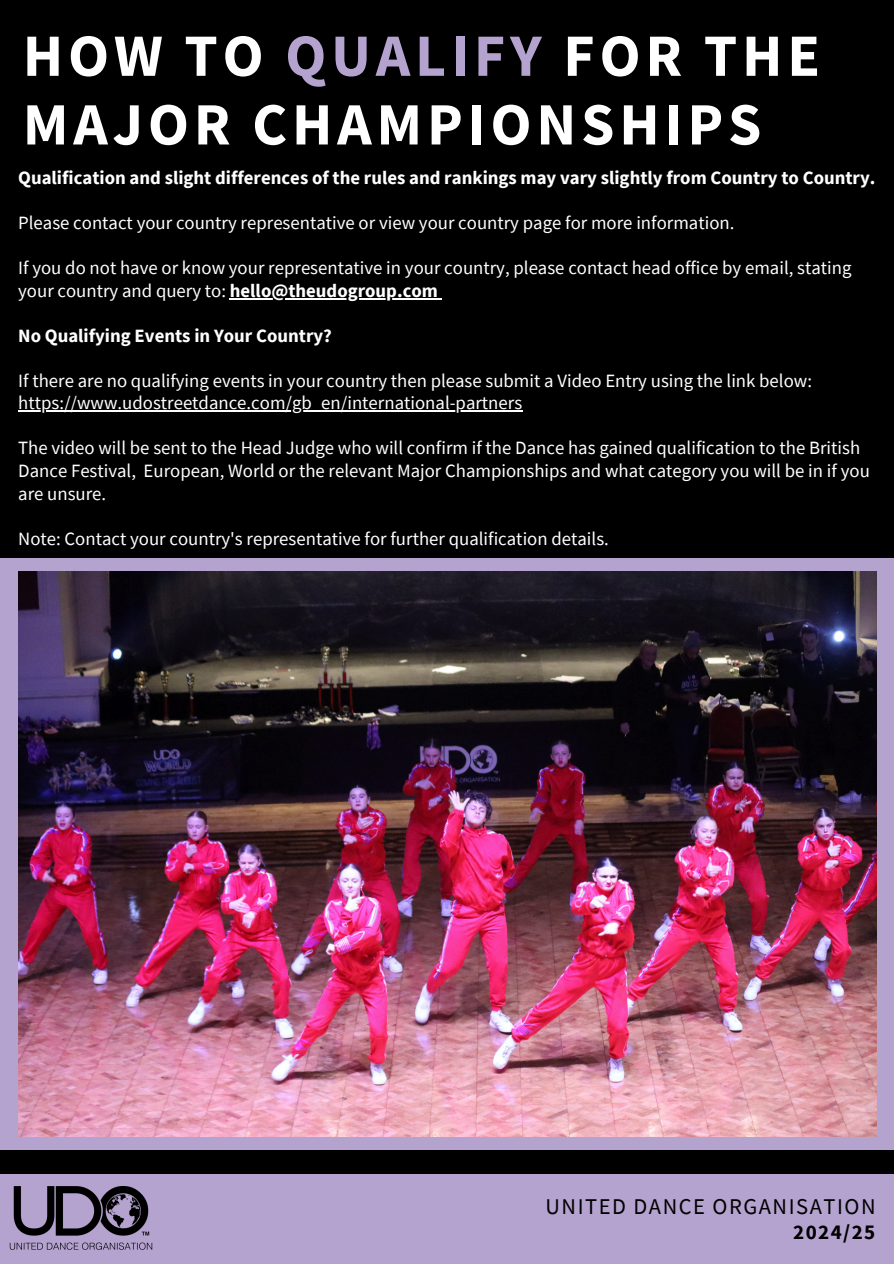
<style>
.page{position:relative;width:894px;height:1264px;background:#fff}
.page>*{position:absolute;margin:0;border:0;box-sizing:border-box;transform-origin:0 0}
.t1{font:700 60px/68.7px "Source Sans Pro";letter-spacing:.08em;color:#fff}
.t2{font:22.5px "Source Sans Pro";letter-spacing:.07em;color:#000001}
.t3{font:700 21px "Source Sans Pro";letter-spacing:.07em;color:#000001}
.t4{font:18.75px/22.5px "Source Sans Pro";color:#fff}
.t5{font:700 18.75px "Source Sans Pro";color:#fff}
.s1{color:#b4a2cf}
.s2{font-weight:700}
</style>
<div class="page">
<div style="left:0;top:0;width:893px;height:1263px;background:#000"></div>
<div style="left:0;top:558px;width:893px;height:591px;background:#b4a2cf"></div>
<div style="left:0;top:1174px;width:893px;height:89px;background:#b4a2cf"></div>
<img style="left:9px;top:1186px;width:143px;height:64px">
<img style="left:18px;top:571px;width:857px;height:565px">
<hr style="left:230px;top:298px;width:208px;height:1px;background:#fff">
<hr style="left:18px;top:410px;width:504px;height:2px;background:#fff">
<h4 class="t1" style="left:23px;top:20px;width:798px">HOW TO <span class="s1">QUALIFY</span> FOR THE<br>MAJOR CHAMPIONSHIPS</h4>
<p class="t5" style="left:18px;top:166px;width:858px">Qualification and slight differences of the rules and rankings may vary slightly from Country to Country.</p>
<p class="t4" style="left:18px;top:211px;width:717px">Please contact your country representative or view your country page for more information.</p>
<h4 class="t4" style="left:18px;top:256px;width:834px">If you do not have or know your representative in your country, please contact head office by email, stating your country and query to: <span class="s2">hello@theudogroup.com</span></h4>
<p class="t5" style="left:18px;top:323px;width:315px">No Qualifying Events in Your Country?</p>
<p class="t4" style="left:18px;top:369px;width:795px">If there are no qualifying events in your country then please submit a Video Entry using the link below:</p>
<p class="t4" style="left:18px;top:391px;width:505px">https://www.udostreetdance.com/gb_en/international-partners</p>
<p class="t4" style="left:18px;top:436px;width:852px">The video will be sent to the Head Judge who will confirm if the Dance has gained qualification to the British<br>Dance Festival, European, World or the relevant Major Championships and what category you will be in if you are unsure.</p>
<p class="t4" style="left:18px;top:526px;width:592px">Note: Contact your country's representative for further qualification details.</p>
<h1 class="t2" style="left:545px;top:1191px;width:331px">UNITED DANCE ORGANISATION</h1>
<p class="t3" style="left:792px;top:1217px;width:84px">2024/25</p>
</div>
